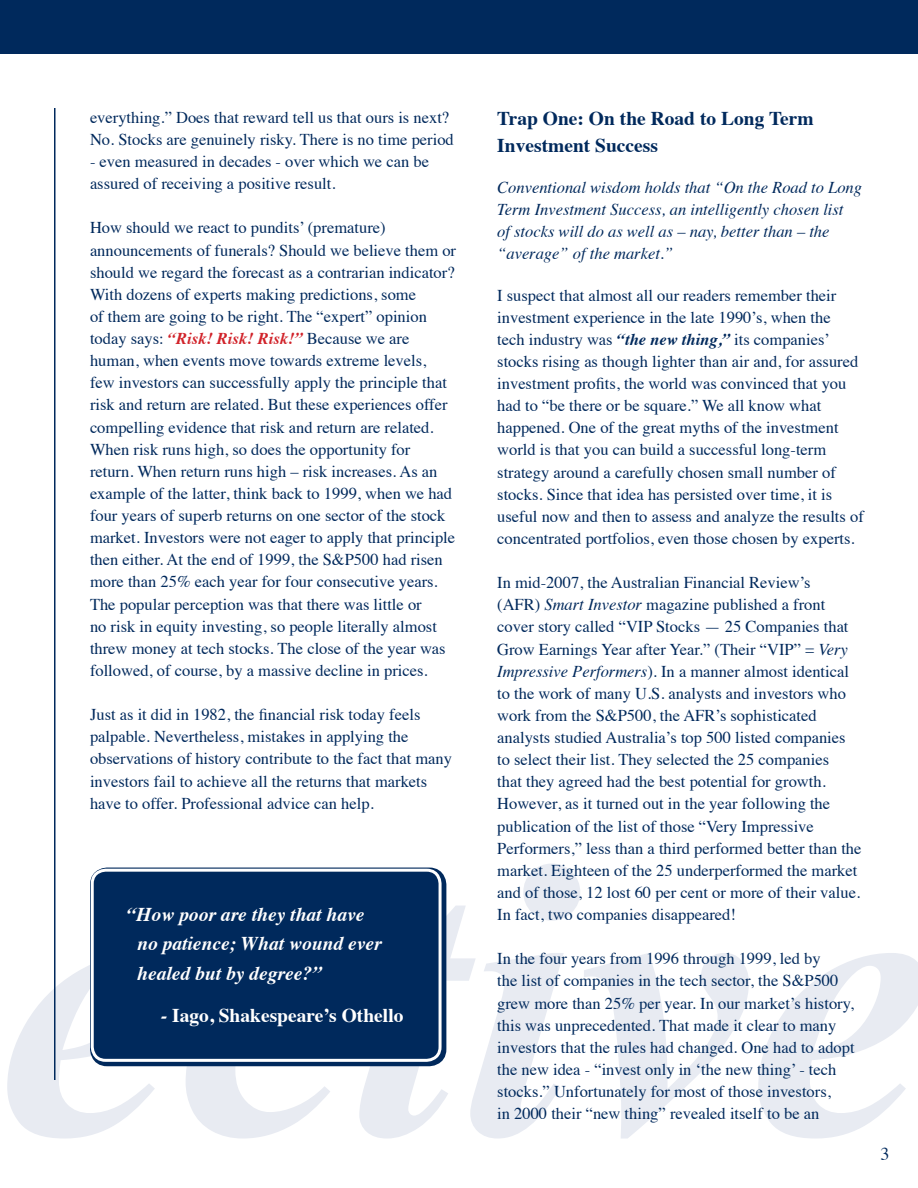
<style>
.page{position:relative;width:918px;height:1188px;background:#fff}
.page>*{position:absolute;margin:0;border:0;box-sizing:border-box;transform-origin:0 0}
.t1{font:italic 700 19.5px/30px "Times";color:#fff}
.t2{font:700 19.5px/27px "Times";color:#00295c}
.t3{font:700 19.5px "Times";color:#fff}
.t4{font:18px "Times";color:#00295c}
.t5{font:16.5px/22.2px "Times";color:#00295c}
.t6{font:italic 16.5px/22.2px "Times";color:#00295c}
.s1{font-weight:700;font-style:italic;color:#d1232a}
.s2{font-style:italic}
.s3{font-weight:700;font-style:italic}
</style>
<div class="page">
<svg style="left:7px;top:864px;width:911px;height:275px"></svg>
<div style="left:0;top:0;width:918px;height:54px;background:#00295c"></div>
<hr style="left:54px;top:108px;width:2px;height:972px;background:#00295c">
<div style="left:90px;top:868px;width:356px;height:198px;border:8px solid #00295c;border-radius:14px"></div>
<div style="left:92px;top:870px;width:348px;height:190px;background:#00295c;border-radius:14px"></div>
<div style="left:91px;top:869px;width:351px;height:193px;border:3px solid #fff;border-radius:14px"></div>
<p class="t5" style="left:90px;top:105px;width:365px">everything.” Does that reward tell us that ours is next?<br>No. Stocks are genuinely risky. There is no time period</p>
<p class="t5" style="left:90px;top:149px;width:341px">- even measured in decades - over which we can be assured of receiving a positive result.</p>
<p class="t5" style="left:90px;top:215px;width:368px">How should we react to pundits’ (premature) announcements of funerals? Should we believe them or should we regard the forecast as a contrarian indicator?<br>With dozens of experts making predictions, some<br>of them are going to be right. The “expert” opinion today says: <span class="s1">“Risk! Risk! Risk!”</span> Because we are human, when events move towards extreme levels,<br>few investors can successfully apply the principle that risk and return are related. But these experiences offer compelling evidence that risk and return are related.<br>When risk runs high, so does the opportunity for return. When return runs high – risk increases. As an example of the latter, think back to 1999, when we had four years of superb returns on one sector of the stock market. Investors were not eager to apply that principle then either. At the end of 1999, the S&amp;P500 had risen more than 25% each year for four consecutive years.<br>The popular perception was that there was little or<br>no risk in equity investing, so people literally almost threw money at tech stocks. The close of the year was followed, of course, by a massive decline in prices.</p>
<p class="t5" style="left:90px;top:702px;width:364px">Just as it did in 1982, the financial risk today feels palpable. Nevertheless, mistakes in applying the observations of history contribute to the fact that many investors fail to achieve all the returns that markets have to offer. Professional advice can help.</p>
<p class="t1" style="left:137px;top:897px;width:246px;text-indent:-10px">“How poor are they that have no patience; What wound ever healed but by degree?”</p>
<p class="t3" style="left:161px;top:997px;width:244px"><span class="s2">-</span> Iago, Shakespeare’s Othello</p>
<p class="t2" style="left:497px;top:103px;width:318px">Trap One: On the Road to Long Term<br>Investment Success</p>
<p class="t6" style="left:497px;top:175px;width:366px">Conventional wisdom holds that “On the Road to Long Term Investment Success, an intelligently chosen list<br>of stocks will do as well as – nay, better than – the “average” of the market.”</p>
<p class="t5" style="left:497px;top:282px;width:368px">I suspect that almost all our readers remember their investment experience in the late 1990’s, when the<br>tech industry was <span class="s3">“the new thing,”</span> its companies’ stocks rising as though lighter than air and, for assured investment profits, the world was convinced that you had to “be there or be square.” We all know what happened. One of the great myths of the investment world is that you can build a successful long-term strategy around a carefully chosen small number of stocks. Since that idea has persisted over time, it is useful now and then to assess and analyze the results of concentrated portfolios, even those chosen by experts.</p>
<p class="t5" style="left:497px;top:570px;width:366px">In mid-2007, the Australian Financial Review’s<br>(AFR) <span class="s2">Smart Investor</span> magazine published a front cover story called “VIP Stocks — 25 Companies that Grow Earnings Year after Year.” (Their “VIP” = <span class="s2">Very Impressive Performers</span>). In a manner almost identical to the work of many U.S. analysts and investors who work from the S&amp;P500, the AFR’s sophisticated analysts studied Australia’s top 500 listed companies to select their list. They selected the 25 companies<br>that they agreed had the best potential for growth.<br>However, as it turned out in the year following the publication of the list of those “Very Impressive Performers,” less than a third performed better than the market. Eighteen of the 25 underperformed the market and of those, 12 lost 60 per cent or more of their value.<br>In fact, two companies disappeared!</p>
<p class="t5" style="left:497px;top:946px;width:359px">In the four years from 1996 through 1999, led by<br>the list of companies in the tech sector, the S&amp;P500 grew more than 25% per year. In our market’s history, this was unprecedented. That made it clear to many investors that the rules had changed. One had to adopt the new idea - “invest only in ‘the new thing’ - tech stocks.” Unfortunately for most of those investors,<br>in 2000 their “new thing” revealed itself to be an</p>
<p class="t4" style="left:880px;top:1137px;width:10px">3</p>
</div>
